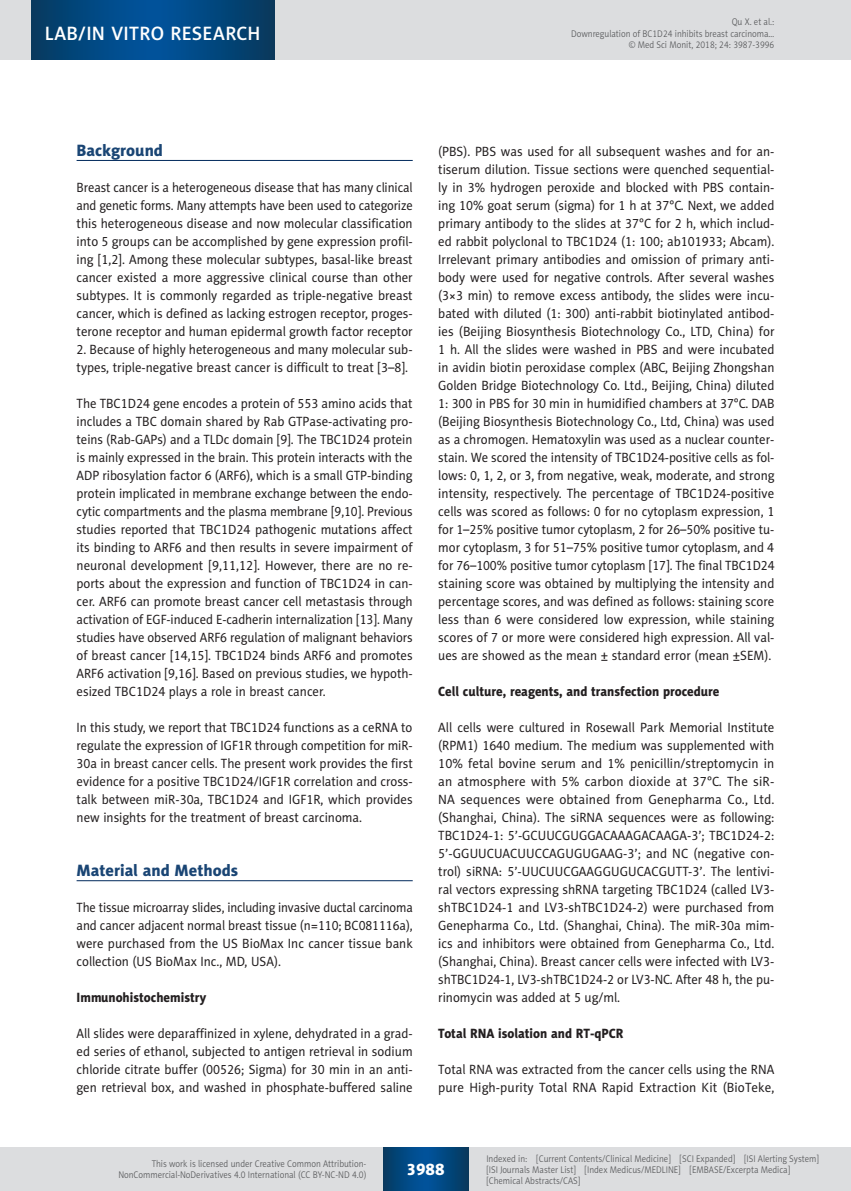
<style>
.page{position:relative;width:851px;height:1191px;background:#fff}
.page>*{position:absolute;margin:0;border:0;box-sizing:border-box;transform-origin:0 0}
.t1{font:19.5px "Naomi Sans EFN Medium";letter-spacing:.015em;color:#fff}
.MSM_Headline_1{font:16.5px "Naomi Sans EFN Heavy";color:#1a4574}
.t2{font:16.5px "Naomi Sans EFN Heavy";color:#fff}
.MSM_Body{font:13.5px/18px "Naomi Sans EFN";color:#231f20;text-align:justify;scale:.95 1}
.MSM_Body-2{font:13.5px/18px "Naomi Sans EFN";color:#231f20;text-align:justify;scale:.96 1}
.MSM_Body-3{font:13.5px/18px "Naomi Sans EFN";color:#231f20;text-align:justify;scale:.93 1}
.MSM_Body-4{font:13.5px/18px "Naomi Sans EFN";color:#231f20;text-align:justify;scale:.92 1}
.MSM_Headline_2{font:13.5px "Naomi Sans EFN Heavy";color:#231f20;scale:.95 1}
.MSM_pagina_sygnatura{font:9.75px/11.2px "Naomi Sans EFN Light";color:#57585a;scale:.9 1}
.MSM_pagina_zywa{font:9.75px/11.2px "Naomi Sans EFN Light";color:#57585a;text-align:right;scale:.9 1}
</style>
<div class="page">
<hr style="left:77px;top:160px;width:335px;height:1px;background:#00295c">
<hr style="left:77px;top:880px;width:335px;height:1px;background:#00295c">
<div style="left:0;top:1148px;width:850px;height:43px;background:#dcdddf"></div>
<svg style="left:383px;top:1147px;width:85px;height:43px;background:#02477e"></svg>
<div style="left:0;top:0;width:850px;height:60px;background:#dcdddf"></div>
<hr style="left:850px;top:0;width:1px;height:60px;background:#dcdddf">
<svg style="left:32px;top:0;width:242px;height:60px;background:#02477f"></svg>
<h1 class="t1" style="left:45px;top:22px;width:217px">LAB/IN VITRO RESEARCH</h1>
<p class="MSM_pagina_zywa" style="left:571px;top:16px;width:227px">Qu X. et al.:<br>Downregulation of BC1D24 inhibits breast carcinoma…</p>
<p class="MSM_pagina_sygnatura" style="left:628px;top:39px;width:163px">© Med Sci Monit, 2018; 24: 3987-3996</p>
<p class="MSM_Headline_1" style="left:77px;top:140px;width:88px">Background</p>
<p class="MSM_Body-3" style="left:77px;top:178px;width:363px">Breast cancer is a heterogeneous disease that has many clinical and genetic forms. Many attempts have been used to categorize this heterogeneous disease and now molecular classification into 5 groups can be accomplished by gene expression profil&shy;ing [1,2]. Among these molecular subtypes, basal-like breast cancer existed a more aggressive clinical course than other subtypes. It is commonly regarded as triple-negative breast cancer, which is defined as lacking estrogen receptor, proges&shy;terone receptor and human epidermal growth factor receptor</p>
<p class="MSM_Body" style="left:77px;top:340px;width:355px">2. Because of highly heterogeneous and many molecular sub&shy;types, triple-negative breast cancer is difficult to treat [3–8].</p>
<p class="MSM_Body" style="left:77px;top:394px;width:355px">The TBC1D24 gene encodes a protein of 553 amino acids that includes a TBC domain shared by Rab GTPase-activating pro&shy;teins (Rab-GAPs) and a TLDc domain [9]. The TBC1D24 protein is mainly expressed in the brain. This protein interacts with the ADP ribosylation factor 6 (ARF6), which is a small GTP-binding protein implicated in membrane exchange between the endo&shy;cytic compartments and the plasma membrane [9,10]. Previous studies reported that TBC1D24 pathogenic mutations affect its binding to ARF6 and then results in severe impairment of neuronal development [9,11,12]. However, there are no re&shy;ports about the expression and function of TBC1D24 in can&shy;cer. ARF6 can promote breast cancer cell metastasis through activation of EGF-induced E-cadherin internalization [13]. Many studies have observed ARF6 regulation of malignant behaviors of breast cancer [14,15]. TBC1D24 binds ARF6 and promotes ARF6 activation [9,16]. Based on previous studies, we hypoth&shy;esized TBC1D24 plays a role in breast cancer.</p>
<p class="MSM_Body" style="left:77px;top:718px;width:355px">In this study, we report that TBC1D24 functions as a ceRNA to regulate the expression of IGF1R through competition for miR-30a in breast cancer cells. The present work provides the first evidence for a positive TBC1D24/IGF1R correlation and cross&shy;talk between miR-30a, TBC1D24 and IGF1R, which provides new insights for the treatment of breast carcinoma.</p>
<p class="MSM_Headline_1" style="left:77px;top:860px;width:163px">Material and Methods</p>
<p class="MSM_Body-4" style="left:77px;top:898px;width:367px">The tissue microarray slides, including invasive ductal carcinoma and cancer adjacent normal breast tissue (n=110; BC081116a), were purchased from the US BioMax Inc cancer tissue bank collection (US BioMax Inc., MD, USA).</p>
<p class="MSM_Headline_2" style="left:77px;top:989px;width:138px">Immunohistochemistry</p>
<p class="MSM_Body" style="left:77px;top:1024px;width:355px">All slides were deparaffinized in xylene, dehydrated in a grad&shy;ed series of ethanol, subjected to antigen retrieval in sodium chloride citrate buffer (00526; Sigma) for 30 min in an anti&shy;gen retrieval box, and washed in phosphate-buffered saline</p>
<p class="MSM_Body" style="left:438px;top:142px;width:355px">(PBS). PBS was used for all subsequent washes and for an&shy;tiserum dilution. Tissue sections were quenched sequential&shy;ly in 3% hydrogen peroxide and blocked with PBS contain&shy;ing 10% goat serum (sigma) for 1 h at 37°C. Next, we added primary antibody to the slides at 37°C for 2 h, which includ&shy;ed rabbit polyclonal to TBC1D24 (1: 100; ab101933; Abcam).<br>Irrelevant primary antibodies and omission of primary anti&shy;body were used for negative controls. After several washes (3×3 min) to remove excess antibody, the slides were incu&shy;bated with diluted (1: 300) anti-rabbit biotinylated antibod&shy;ies (Beijing Biosynthesis Biotechnology Co., LTD, China) for 1 h. All the slides were washed in PBS and were incubated in avidin biotin peroxidase complex (ABC, Beijing Zhongshan Golden Bridge Biotechnology Co. Ltd., Beijing, China) diluted 1: 300 in PBS for 30 min in humidified chambers at 37°C. DAB (Beijing Biosynthesis Biotechnology Co., Ltd, China) was used as a chromogen. Hematoxylin was used as a nuclear counter&shy;stain. We scored the intensity of TBC1D24-positive cells as fol&shy;lows: 0, 1, 2, or 3, from negative, weak, moderate, and strong intensity, respectively. The percentage of TBC1D24-positive cells was scored as follows: 0 for no cytoplasm expression, 1 for 1–25% positive tumor cytoplasm, 2 for 26–50% positive tu&shy;mor cytoplasm, 3 for 51–75% positive tumor cytoplasm, and 4 for 76–100% positive tumor cytoplasm [17]. The final TBC1D24 staining score was obtained by multiplying the intensity and percentage scores, and was defined as follows: staining score less than 6 were considered low expression, while staining scores of 7 or more were considered high expression. All val&shy;ues are showed as the mean ± standard error (mean ±SEM).</p>
<p class="MSM_Headline_2" style="left:438px;top:683px;width:297px">Cell culture, reagents, and transfection procedure</p>
<p class="MSM_Body-2" style="left:438px;top:718px;width:352px">All cells were cultured in Rosewall Park Memorial Institute (RPM1) 1640 medium. The medium was supplemented with 10% fetal bovine serum and 1% penicillin/streptomycin in an atmosphere with 5% carbon dioxide at 37°C. The siR-NA sequences were obtained from Genepharma Co., Ltd. (Shanghai, China). The siRNA sequences were as following:<br>TBC1D24-1: 5’-GCUUCGUGGACAAAGACAAGA-3’; TBC1D24-2:<br>5’-GGUUCUACUUCCAGUGUGAAG-3’; and NC (negative con&shy;trol) siRNA: 5’-UUCUUCGAAGGUGUCACGUTT-3’. The lentivi&shy;ral vectors expressing shRNA targeting TBC1D24 (called LV3- shTBC1D24-1 and LV3-shTBC1D24-2) were purchased from Genepharma Co., Ltd. (Shanghai, China). The miR-30a mim&shy;ics and inhibitors were obtained from Genepharma Co., Ltd. (Shanghai, China). Breast cancer cells were infected with LV3- shTBC1D24-1, LV3-shTBC1D24-2 or LV3-NC. After 48 h, the pu&shy;rinomycin was added at 5 ug/ml.</p>
<p class="MSM_Headline_2" style="left:438px;top:1025px;width:196px">Total RNA isolation and RT-qPCR</p>
<p class="MSM_Body" style="left:438px;top:1060px;width:355px">Total RNA was extracted from the cancer cells using the RNA pure High-purity Total RNA Rapid Extraction Kit (BioTeke,</p>
<p class="MSM_pagina_sygnatura" style="left:118px;top:1158px;width:277px;text-align:right">This work is licensed under Creative Common Attribution-<br>NonCommercial-NoDerivatives 4.0 International (CC BY-NC-ND 4.0)</p>
<p class="t2" style="left:406px;top:1159px;width:40px">3988</p>
<p class="MSM_pagina_sygnatura" style="left:486px;top:1152px;width:371px">Indexed in: [Current Contents/Clinical Medicine] [SCI Expanded] [ISI Alerting System] [ISI Journals Master List] [Index Medicus/MEDLINE] [EMBASE/Excerpta Medica] [Chemical Abstracts/CAS]</p>
</div>
